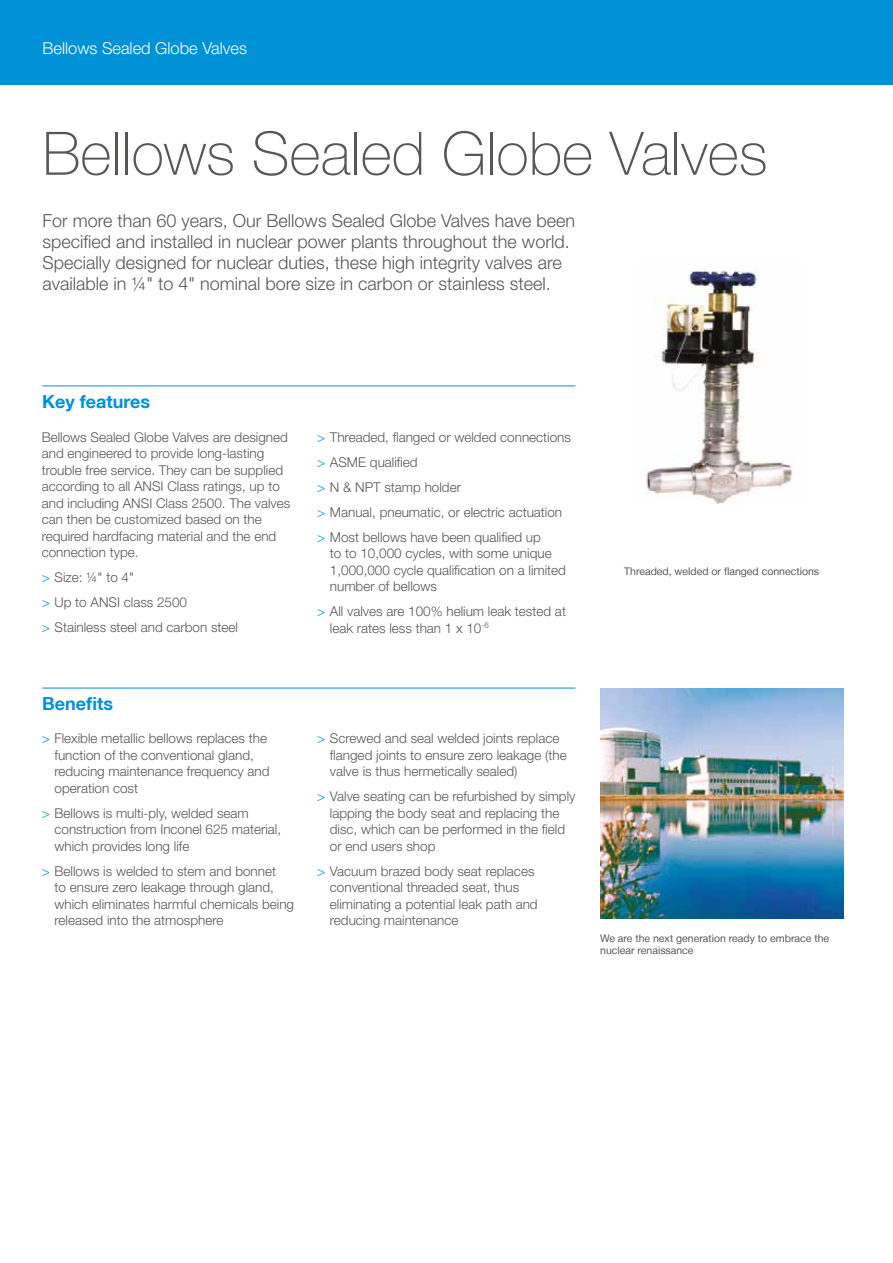
<style>
.page{position:relative;width:893px;height:1263px;background:#fff}
.page>*{position:absolute;margin:0;border:0;box-sizing:border-box;transform-origin:0 0}
.t1{font:100 60px "Helvetica Neue LT";color:#575756}
.t2{font:300 18px/21px "Helvetica Neue LT Std";color:#575756}
.t3{font:700 18px "Helvetica Neue LT";color:#0091d7}
.t4{font:300 16.5px "Helvetica Neue LT Std";color:#fff}
.t5{font:300 13.5px/16.5px "Helvetica Neue LT Std";color:#575756}
.t6{font:10.5px/12px "Helvetica Neue LT";color:#575756}
.s1{color:#0091d7}
</style>
<div class="page">
<div style="left:0;top:0;width:893px;height:85px;background:#0091d7"></div>
<hr style="left:42px;top:385px;width:533px;height:1px;background:#0091d7">
<hr style="left:42px;top:688px;width:533px;height:1px;background:#0091d7">
<img style="left:646px;top:270px;width:147px;height:234px">
<img style="left:600px;top:688px;width:243px;height:231px">
<p class="t4" style="left:43px;top:38px;width:206px">Bellows Sealed Globe Valves</p>
<h1 class="t1" style="left:43px;top:119px;width:727px">Bellows Sealed Globe Valves</h1>
<p class="t2" style="left:43px;top:209px;width:534px">For more than 60 years, Our Bellows Sealed Globe Valves have been specified and installed in nuclear power plants throughout the world.<br>Specially designed for nuclear duties, these high integrity valves are available in ¼" to 4" nominal bore size in carbon or stainless steel.</p>
<h2 class="t3" style="left:42px;top:390px;width:110px">Key features</h2>
<p class="t5" style="left:42px;top:428px;width:250px">Bellows Sealed Globe Valves are designed and engineered to provide long-lasting trouble free service. They can be supplied according to all ANSI Class ratings, up to and including ANSI Class 2500. The valves can then be customized based on the required hardfacing material and the end connection type.</p>
<p class="t5" style="left:42px;top:565px;width:198px;line-height:25px"><span class="s1">&gt;</span> Size: ¼" to 4"<br><span class="s1">&gt;</span> Up to ANSI class 2500<br><span class="s1">&gt;</span> Stainless steel and carbon steel</p>
<p class="t5" style="left:317px;top:424px;width:255px;line-height:25px"><span class="s1">&gt;</span> Threaded, flanged or welded connections <span class="s1">&gt;</span> ASME qualified<br><span class="s1">&gt;</span> N &amp; NPT stamp holder<br><span class="s1">&gt;</span> Manual, pneumatic, or electric actuation <span class="s1">&gt;</span> Most bellows have been qualified up</p>
<p class="t5" style="left:330px;top:545px;width:238px">to to 10,000 cycles, with some unique<br>1,000,000 cycle qualification on a limited number of bellows</p>
<p class="t5" style="left:330px;top:603px;width:238px;text-indent:-13px"><span class="s1">&gt;</span> All valves are 100% helium leak tested at leak rates less than 1 x 10<sup>-6</sup></p>
<p class="t6" style="left:624px;top:565px;width:196px">Threaded, welded or flanged connections</p>
<h2 class="t3" style="left:42px;top:692px;width:73px">Benefits</h2>
<p class="t5" style="left:55px;top:730px;width:217px;text-indent:-13px"><span class="s1">&gt;</span> Flexible metallic bellows replaces the function of the conventional gland, reducing maintenance frequency and operation cost</p>
<p class="t5" style="left:55px;top:804px;width:228px;text-indent:-13px"><span class="s1">&gt;</span> Bellows is multi-ply, welded seam construction from Inconel 625 material, which provides long life</p>
<p class="t5" style="left:55px;top:862px;width:241px;text-indent:-13px"><span class="s1">&gt;</span> Bellows is welded to stem and bonnet<br>to ensure zero leakage through gland, which eliminates harmful chemicals being released into the atmosphere</p>
<p class="t5" style="left:330px;top:730px;width:238px;text-indent:-13px"><span class="s1">&gt;</span> Screwed and seal welded joints replace flanged joints to ensure zero leakage (the valve is thus hermetically sealed)</p>
<p class="t5" style="left:330px;top:788px;width:247px;text-indent:-13px"><span class="s1">&gt;</span> Valve seating can be refurbished by simply lapping the body seat and replacing the disc, which can be performed in the field or end users shop</p>
<p class="t5" style="left:330px;top:862px;width:209px;text-indent:-13px"><span class="s1">&gt;</span> Vacuum brazed body seat replaces conventional threaded seat, thus eliminating a potential leak path and reducing maintenance</p>
<p class="t6" style="left:600px;top:932px;width:230px">We are the next generation ready to embrace the nuclear renaissance</p>
</div>
